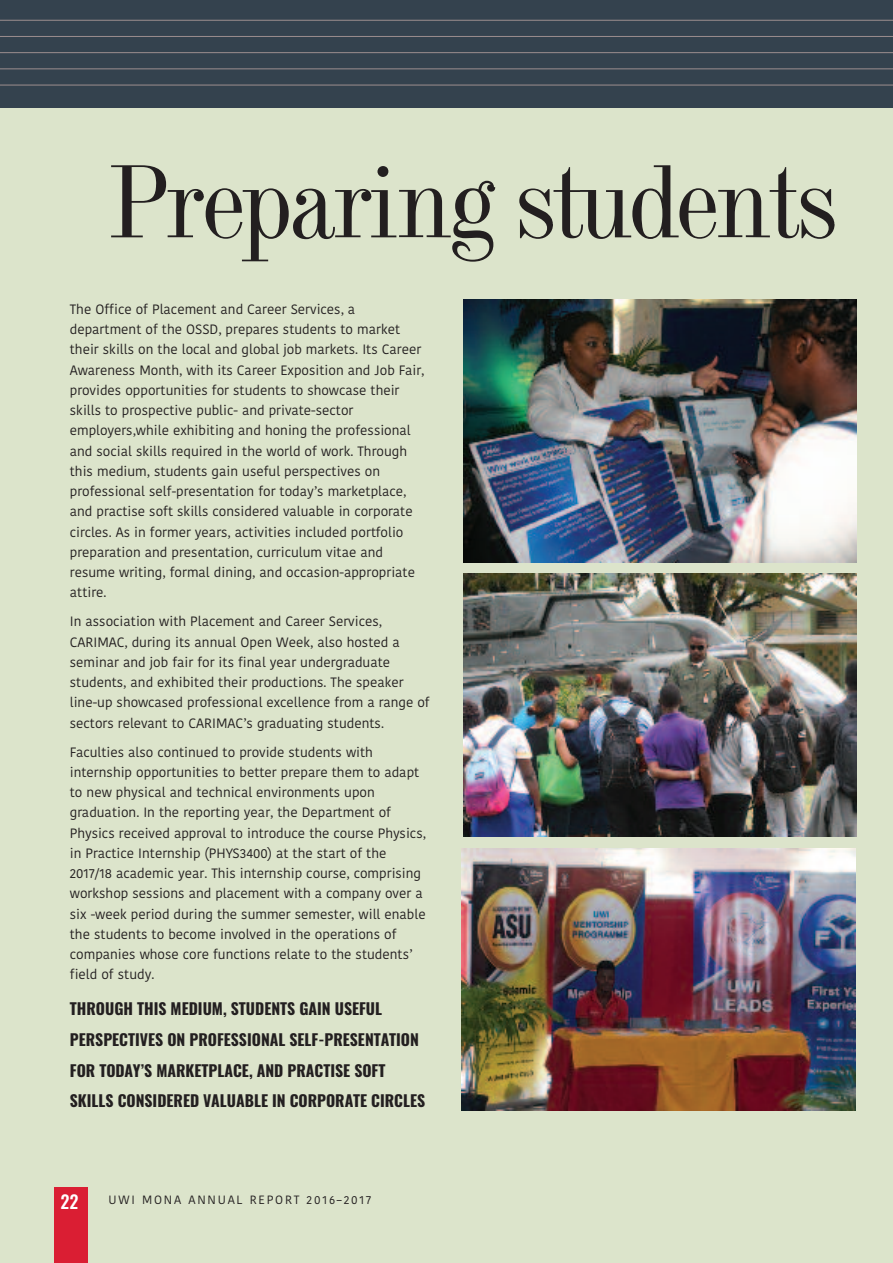
<style>
.page{position:relative;width:893px;height:1263px;background:#fff}
.page>*{position:absolute;margin:0;border:0;box-sizing:border-box;transform-origin:0 0}
.t1{font:108px "Torino Modern";color:#231f20}
.t2{font:500 18px "Oswald";color:#fff}
.t3{font:700 15.75px/30.8px "Oswald";color:#231f20}
.t4{font:13.5px/20.2px "Kohinoor Telugu";color:#231f20}
.t5{font:12px "Kohinoor Telugu";letter-spacing:.15em;color:#231f20}
</style>
<div class="page">
<div style="left:0;top:0;width:893px;height:125px;background:#34424e"></div>
<div style="left:0;top:108px;width:893px;height:1155px;background:#dce4cb"></div>
<div style="left:54px;top:1187px;width:34px;height:76px;background:#da1e33"></div>
<img style="left:463px;top:300px;width:394px;height:262px">
<img style="left:463px;top:574px;width:394px;height:262px">
<img style="left:462px;top:848px;width:393px;height:262px">
<hr style="left:0;top:20px;width:893px;height:1px;background:#9c8e8e">
<hr style="left:0;top:36px;width:893px;height:1px;background:#9c8e8e">
<hr style="left:0;top:52px;width:893px;height:1px;background:#9c8e8e">
<hr style="left:0;top:68px;width:893px;height:1px;background:#9c8e8e">
<hr style="left:0;top:85px;width:893px;height:1px;background:#9c8e8e">
<h1 class="t1" style="left:110px;top:165px;width:728px">Preparing students</h1>
<p class="t4" style="left:70px;top:300px;width:356px">The Office of Placement and Career Services, a department of the OSSD, prepares students to market their skills on the local and global job markets. Its Career Awareness Month, with its Career Exposition and Job Fair, provides opportunities for students to showcase their skills to prospective public- and private-sector employers,while exhibiting and honing the professional and social skills required in the world of work. Through this medium, students gain useful perspectives on professional self-presentation for today’s marketplace, and practise soft skills considered valuable in corporate circles. As in former years, activities included portfolio preparation and presentation, curriculum vitae and resume writing, formal dining, and occasion-appropriate attire.</p>
<p class="t4" style="left:70px;top:612px;width:361px">In association with Placement and Career Services, CARIMAC, during its annual Open Week, also hosted a seminar and job fair for its final year undergraduate students, and exhibited their productions. The speaker line-up showcased professional excellence from a range of sectors relevant to CARIMAC’s graduating students.</p>
<p class="t4" style="left:70px;top:742px;width:358px">Faculties also continued to provide students with internship opportunities to better prepare them to adapt to new physical and technical environments upon graduation. In the reporting year, the Department of Physics received approval to introduce the course Physics, in Practice Internship (PHYS3400) at the start of the 2017/18 academic year. This internship course, comprising workshop sessions and placement with a company over a six -week period during the summer semester, will enable the students to become involved in the operations of companies whose core functions relate to the students’ field of study.</p>
<p class="t3" style="left:70px;top:994px;width:357px">THROUGH THIS MEDIUM, STUDENTS GAIN USEFUL PERSPECTIVES ON PROFESSIONAL SELF-PRESENTATION FOR TODAY’S MARKETPLACE, AND PRACTISE SOFT SKILLS CONSIDERED VALUABLE IN CORPORATE CIRCLES</p>
<h2 class="t2" style="left:61px;top:1192px;width:20px">22</h2>
<p class="t5" style="left:109px;top:1194px;width:264px">UWI MONA ANNUAL REPORT 2016–2017</p>
</div>
